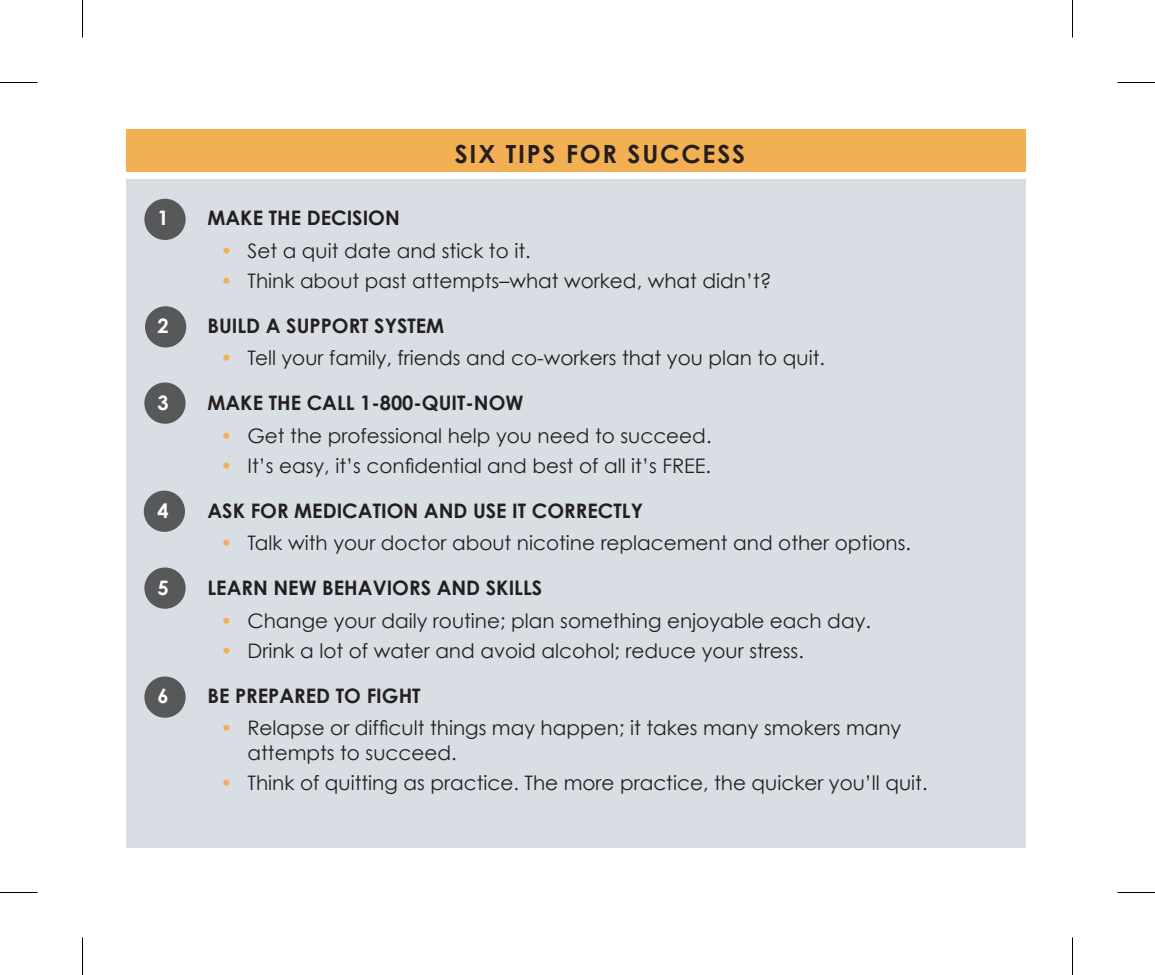
<style>
.page{position:relative;width:1155px;height:975px;background:#fff}
.page>*{position:absolute;margin:0;border:0;box-sizing:border-box;transform-origin:0 0}
.t1{font:700 25px "Century Gothic";letter-spacing:.07em;color:#231f20}
.t2{font:20px/25px "Century Gothic";color:#231f20}
.t3{font:700 20px "Century Gothic";color:#231f20}
.t4{font:700 20px "Century Gothic";color:#fff}
.s1{color:#f2af53}
</style>
<div class="page">
<div style="left:126px;top:179px;width:900px;height:669px;background:#d8dee3"></div>
<div style="left:126px;top:129px;width:900px;height:42px;background:#f2af53"></div>
<div style="left:144px;top:199px;width:42px;height:41px;background:#57585a;border-radius:50%"></div>
<div style="left:145px;top:306px;width:41px;height:41px;background:#57585a;border-radius:50%"></div>
<div style="left:144px;top:382px;width:42px;height:42px;background:#57585a;border-radius:50%"></div>
<div style="left:144px;top:491px;width:41px;height:41px;background:#57585a;border-radius:50%"></div>
<div style="left:144px;top:567px;width:42px;height:42px;background:#57585a;border-radius:50%"></div>
<div style="left:144px;top:676px;width:42px;height:42px;background:#57585a;border-radius:50%"></div>
<hr style="left:0;top:82px;width:38px;height:1px;background:#000">
<hr style="left:1118px;top:82px;width:37px;height:1px;background:#000">
<hr style="left:0;top:892px;width:38px;height:1px;background:#000">
<hr style="left:1118px;top:892px;width:37px;height:1px;background:#000">
<hr style="left:82px;top:0;width:1px;height:38px;background:#000">
<hr style="left:82px;top:938px;width:1px;height:37px;background:#000">
<hr style="left:1072px;top:0;width:1px;height:38px;background:#000">
<hr style="left:1072px;top:938px;width:1px;height:37px;background:#000">
<p class="t1" style="left:455px;top:138px;width:292px">SIX TIPS FOR SUCCESS</p>
<p class="t4" style="left:158px;top:205px;width:13px">1</p>
<p class="t3" style="left:208px;top:205px;width:194px">MAKE THE DECISION</p>
<p class="t2" style="left:220px;top:237px;width:312px"><span class="s1">•</span> Set a quit date and stick to it.</p>
<p class="t2" style="left:220px;top:267px;width:553px"><span class="s1">•</span> Think about past attempts–what worked, what didn’t?</p>
<p class="t4" style="left:158px;top:313px;width:13px">2</p>
<p class="t3" style="left:208px;top:313px;width:238px">BUILD A SUPPORT SYSTEM</p>
<p class="t2" style="left:220px;top:345px;width:606px"><span class="s1">•</span> Tell your family, friends and co-workers that you plan to quit.</p>
<p class="t4" style="left:158px;top:390px;width:13px">3</p>
<p class="t3" style="left:208px;top:390px;width:318px">MAKE THE CALL 1-800-QUIT-NOW</p>
<p class="t2" style="left:220px;top:422px;width:493px"><span class="s1">•</span> Get the professional help you need to succeed.</p>
<p class="t2" style="left:220px;top:452px;width:492px"><span class="s1">•</span> It’s easy, it’s confidential and best of all it’s FREE.</p>
<p class="t4" style="left:158px;top:498px;width:13px">4</p>
<p class="t3" style="left:208px;top:498px;width:437px">ASK FOR MEDICATION AND USE IT CORRECTLY</p>
<p class="t2" style="left:220px;top:530px;width:692px"><span class="s1">•</span> Talk with your doctor about nicotine replacement and other options.</p>
<p class="t4" style="left:158px;top:575px;width:13px">5</p>
<p class="t3" style="left:208px;top:575px;width:336px">LEARN NEW BEHAVIORS AND SKILLS</p>
<p class="t2" style="left:220px;top:607px;width:652px"><span class="s1">•</span> Change your daily routine; plan something enjoyable each day.</p>
<p class="t2" style="left:220px;top:637px;width:585px"><span class="s1">•</span> Drink a lot of water and avoid alcohol; reduce your stress.</p>
<p class="t4" style="left:158px;top:683px;width:13px">6</p>
<p class="t3" style="left:208px;top:683px;width:215px">BE PREPARED TO FIGHT</p>
<p class="t2" style="left:248px;top:715px;width:655px;text-indent:-27px"><span class="s1">•</span> Relapse or difficult things may happen; it takes many smokers many attempts to succeed.</p>
<p class="t2" style="left:220px;top:770px;width:709px"><span class="s1">•</span> Think of quitting as practice. The more practice, the quicker you’ll quit.</p>
</div>
